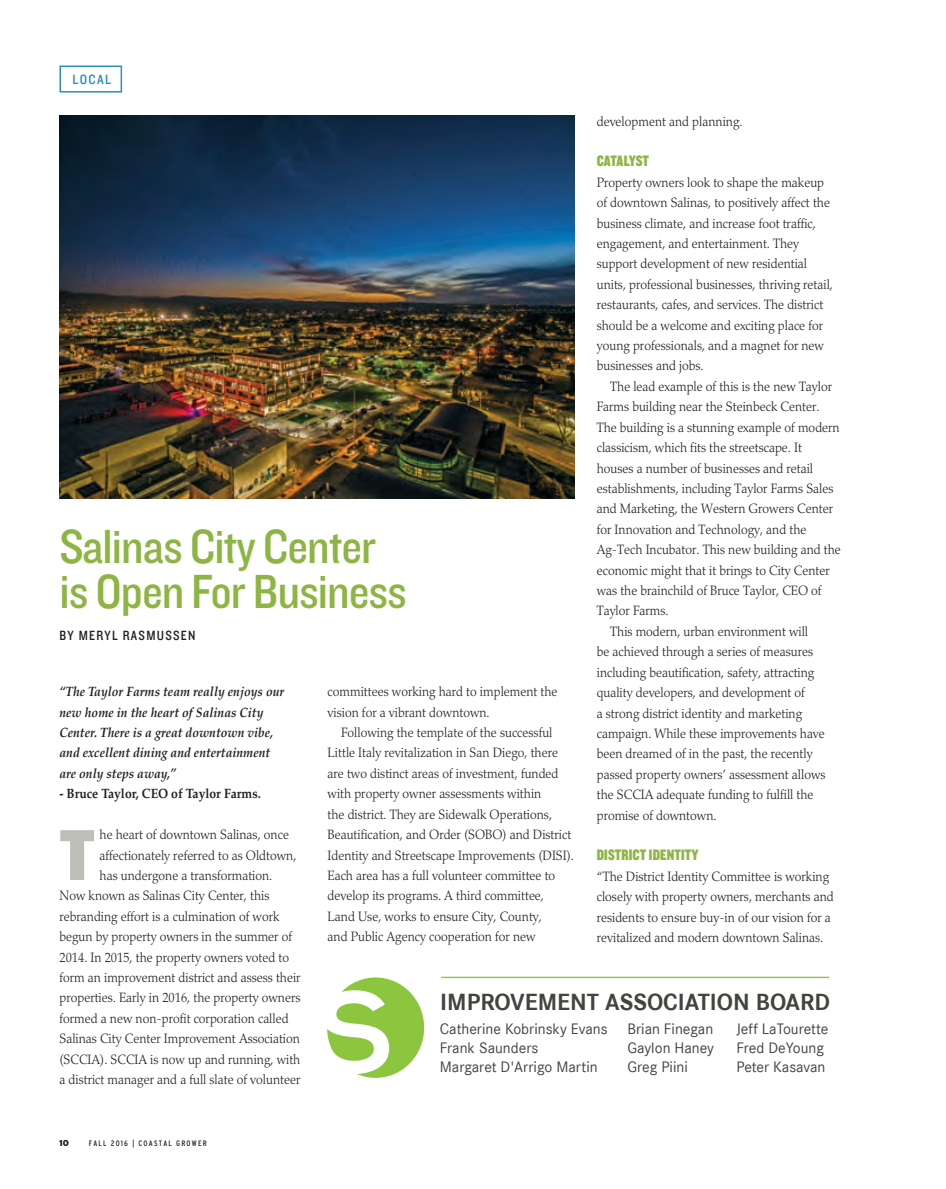
<style>
.page{position:relative;width:946px;height:1189px;background:#fff}
.page>*{position:absolute;margin:0;border:0;box-sizing:border-box;transform-origin:0 0}
.t1{font:74.7px "Knockout 70 Full Welterwt";color:#c0beb8;scale:1.05 1}
.t2{font:49.65px/45px "Knockout 30 Junior Welterwt";letter-spacing:-.02em;color:#8db543}
.t3{font:700 24.15px "Corporate S";color:#40453d}
.t4{font:15.75px "Knockout 70 Full Welterwt";letter-spacing:.01em;color:#8db543;scale:.92 1}
.t5{font:15.75px "Knockout 70 Full Welterwt";letter-spacing:-.015em;color:#8db543;scale:.92 1}
.t6{font:15.6px/18.8px "Corporate S";color:#40453d}
.t7{font:13.95px "Knockout 30 Junior Welterwt";letter-spacing:.1em;color:#2c8fbf}
.t8{font:13.8px "Knockout 30 Junior Welterwt";letter-spacing:.1em;color:#231f20;scale:.95 1}
.t9{font:300 13.5px/20.4px "Palatino";color:#231f20;scale:.92 1}
.t10{font:italic 700 13.5px/20.4px "Palatino";color:#231f20;scale:.9 1}
.t11{font:700 13.5px "Palatino";color:#231f20;scale:.9 1}
.t12{font:900 8.7px "Interstate";color:#231f20}
.t13{font:condensed 7.8px "Interstate";letter-spacing:.15em;color:#231f20}
</style>
<div class="page">
<img style="left:59px;top:116px;width:515px;height:382px">
<div style="left:59px;top:65px;width:63px;height:27px;border:2px solid #2c8fbf"></div>
<svg style="left:327px;top:977px;width:97px;height:100px"></svg>
<hr style="left:441px;top:976px;width:387px;height:1px;background:#8bc63e">
<p class="t7" style="left:72px;top:70px;width:40px">LOCAL</p>
<p class="t9" style="left:596px;top:111px;width:160px">development and planning.</p>
<p class="t5" style="left:596px;top:151px;width:58px">CATALYST</p>
<p class="t9" style="left:596px;top:172px;width:258px">Property owners look to shape the makeup of downtown Salinas, to positively affect the business climate, and increase foot traffic, engagement, and entertainment. They support development of new residential units, professional businesses, thriving retail, restaurants, cafes, and services. The district should be a welcome and exciting place for young professionals, and a magnet for new businesses and jobs.</p>
<p class="t9" style="left:610px;top:376px;width:242px">The lead example of this is the new Taylor</p>
<p class="t9" style="left:596px;top:396px;width:243px">Farms building near the Steinbeck Center.</p>
<p class="t9" style="left:596px;top:417px;width:265px">The building is a stunning example of modern</p>
<p class="t9" style="left:596px;top:437px;width:224px">classicism, which fits the streetscape. It</p>
<p class="t9" style="left:596px;top:458px;width:236px">houses a number of businesses and retail</p>
<p class="t9" style="left:596px;top:478px;width:259px">establishments, including Taylor Farms Sales</p>
<p class="t9" style="left:596px;top:498px;width:258px">and Marketing, the Western Growers Center</p>
<p class="t9" style="left:596px;top:519px;width:229px">for Innovation and Technology, and the</p>
<p class="t9" style="left:596px;top:539px;width:267px">Ag-Tech Incubator. This new building and the</p>
<p class="t9" style="left:596px;top:560px;width:255px">economic might that it brings to City Center</p>
<p class="t9" style="left:596px;top:580px;width:246px">was the brainchild of Bruce Taylor, CEO of</p>
<p class="t9" style="left:596px;top:600px;width:79px">Taylor Farms.</p>
<p class="t9" style="left:610px;top:621px;width:216px">This modern, urban environment will</p>
<p class="t9" style="left:596px;top:641px;width:236px">be achieved through a series of measures</p>
<p class="t9" style="left:596px;top:662px;width:238px">including beautification, safety, attracting</p>
<p class="t9" style="left:596px;top:682px;width:228px">quality developers, and development of</p>
<p class="t9" style="left:596px;top:702px;width:225px">a strong district identity and marketing</p>
<p class="t9" style="left:596px;top:723px;width:249px">campaign. While these improvements have</p>
<p class="t9" style="left:596px;top:743px;width:236px">been dreamed of in the past, the recently</p>
<p class="t9" style="left:596px;top:764px;width:250px">passed property owners’ assessment allows</p>
<p class="t9" style="left:596px;top:784px;width:237px">the SCCIA adequate funding to fulfill the</p>
<p class="t9" style="left:596px;top:804px;width:132px">promise of downtown.</p>
<p class="t4" style="left:596px;top:844px;width:112px">DISTRICT IDENTITY</p>
<p class="t9" style="left:596px;top:866px;width:259px">“The District Identity Committee is working closely with property owners, merchants and residents to ensure buy-in of our vision for a revitalized and modern downtown Salinas.</p>
<h2 class="t2" style="left:59px;top:521px;width:349px">Salinas City Center is Open For Business</h2>
<p class="t8" style="left:59px;top:626px;width:145px">BY MERYL RASMUSSEN</p>
<p class="t9" style="left:327px;top:681px;width:251px">committees working hard to implement the vision for a vibrant downtown.</p>
<p class="t9" style="left:327px;top:722px;width:269px;text-indent:14px">Following the template of the successful Little Italy revitalization in San Diego, there are two distinct areas of investment, funded with property owner assessments within<br>the district. They are Sidewalk Operations, Beautification, and Order (SOBO) and District Identity and Streetscape Improvements (DISI).<br>Each area has a full volunteer committee to develop its programs. A third committee, Land Use, works to ensure City, County,<br>and Public Agency cooperation for new</p>
<p class="t10" style="left:59px;top:681px;width:251px">“The Taylor Farms team really enjoys our new home in the heart of Salinas City Center. There is a great downtown vibe, and excellent dining and entertainment are only steps away,”</p>
<p class="t11" style="left:59px;top:785px;width:225px">- Bruce Taylor, CEO of Taylor Farms.</p>
<h1 class="t1" style="left:59px;top:806px;width:35px">T</h1>
<p class="t9" style="left:99px;top:824px;width:207px">he heart of downtown Salinas, once</p>
<p class="t9" style="left:99px;top:844px;width:215px">affectionately referred to as Oldtown,</p>
<p class="t9" style="left:99px;top:865px;width:189px">has undergone a transformation.</p>
<p class="t9" style="left:59px;top:885px;width:230px">Now known as Salinas City Center, this</p>
<p class="t9" style="left:59px;top:906px;width:240px">rebranding effort is a culmination of work</p>
<p class="t9" style="left:59px;top:926px;width:254px">begun by property owners in the summer of</p>
<p class="t9" style="left:59px;top:946px;width:251px">2014. In 2015, the property owners voted to</p>
<p class="t9" style="left:59px;top:967px;width:263px">form an improvement district and assess their</p>
<p class="t9" style="left:59px;top:987px;width:263px">properties. Early in 2016, the property owners</p>
<p class="t9" style="left:59px;top:1008px;width:250px">formed a new non-profit corporation called</p>
<p class="t9" style="left:59px;top:1028px;width:263px">Salinas City Center Improvement Association</p>
<p class="t9" style="left:59px;top:1048px;width:263px">(SCCIA). SCCIA is now up and running, with</p>
<p class="t9" style="left:59px;top:1069px;width:263px">a district manager and a full slate of volunteer</p>
<h3 class="t3" style="left:440px;top:987px;width:391px">IMPROVEMENT ASSOCIATION BOARD</h3>
<p class="t6" style="left:439px;top:1019px;width:169px">Catherine Kobrinsky Evans<br>Frank Saunders<br>Margaret D'Arrigo Martin</p>
<p class="t6" style="left:736px;top:1019px;width:93px">Jeff LaTourette<br>Fred DeYoung<br>Peter Kasavan</p>
<p class="t6" style="left:627px;top:1019px;width:88px;text-align:justify">Brian Finegan Gaylon Haney Greg Piini</p>
<p class="t12" style="left:59px;top:1137px;width:11px">10</p>
<p class="t13" style="left:89px;top:1138px;width:119px">FALL 2016 | COASTAL GROWER</p>
</div>
